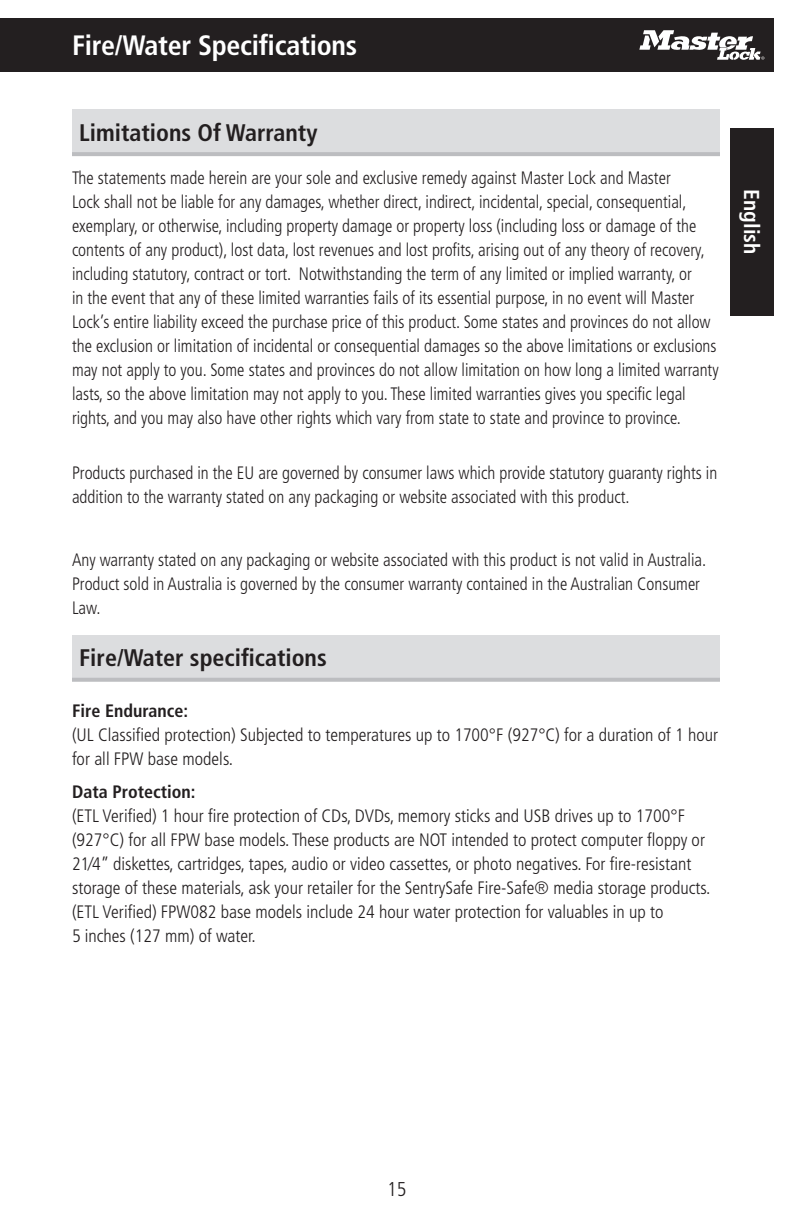
<style>
.page{position:relative;width:792px;height:1224px;background:#fff}
.page>*{position:absolute;margin:0;border:0;box-sizing:border-box;transform-origin:0 0}
.t1{font:700 condensed 28px "Frutiger";letter-spacing:-.01em;color:#fff}
.t2{font:700 condensed 24px "Frutiger";color:#231f20}
.t3{font:700 condensed 21.6px "Frutiger";color:#fff}
.t4{font:300 condensed 20px "Frutiger LT Std";color:#231f20}
.t5{font:300 condensed 18px/24px "Frutiger LT Std";color:#231f20;scale:.95 1}
.t6{font:300 condensed 18px/24px "Frutiger LT Std";color:#231f20}
.s1{font-family:"Frutiger";font-weight:700}
</style>
<div class="page">
<div style="left:0;top:18px;width:774px;height:54px;background:#231f20"></div>
<div style="left:731px;top:128px;width:43px;height:188px;background:#231f20"></div>
<svg style="left:639px;top:30px;width:125px;height:30px"></svg>
<div style="left:72px;top:109px;width:648px;height:45px;background:#dcdddf"></div>
<hr style="left:72px;top:152px;width:648px;height:4px;background:#bcbdc0">
<div style="left:72px;top:635px;width:648px;height:45px;background:#dcdddf"></div>
<svg style="left:72px;top:678px;width:648px;height:4px;background:#c0c1c3"></svg>
<p class="t1" style="left:72px;top:29px;width:287px">Fire/Water Specifications</p>
<p class="t2" style="left:79px;top:118px;width:240px">Limitations Of Warranty</p>
<p class="t5" style="left:72px;top:166px;width:632px">The statements made herein are your sole and exclusive remedy against Master Lock and Master</p>
<p class="t5" style="left:72px;top:190px;width:682px">Lock shall not be liable for any damages, whether direct, indirect, incidental, special, consequential, exemplary, or otherwise, including property damage or property loss (including loss or damage of the contents of any product), lost data, lost revenues and lost profits, arising out of any theory of recovery, including statutory, contract or tort. Notwithstanding the term of any limited or implied warranty, or<br>in the event that any of these limited warranties fails of its essential purpose, in no event will Master Lock’s entire liability exceed the purchase price of this product. Some states and provinces do not allow the exclusion or limitation of incidental or consequential damages so the above limitations or exclusions may not apply to you. Some states and provinces do not allow limitation on how long a limited warranty lasts, so the above limitation may not apply to you. These limited warranties gives you specific legal rights, and you may also have other rights which vary from state to state and province to province.</p>
<p class="t5" style="left:72px;top:461px;width:681px">Products purchased in the EU are governed by consumer laws which provide statutory guaranty rights in addition to the warranty stated on any packaging or website associated with this product.</p>
<p class="t5" style="left:72px;top:548px;width:669px">Any warranty stated on any packaging or website associated with this product is not valid in Australia.<br>Product sold in Australia is governed by the consumer warranty contained in the Australian Consumer<br>Law.</p>
<p class="t2" style="left:79px;top:644px;width:249px">Fire/Water specifications</p>
<p class="t6" style="left:72px;top:699px;width:648px"><span class="s1">Fire Endurance:<br></span>(UL Classified protection) Subjected to temperatures up to 1700°F (927°C) for a duration of 1 hour for all FPW base models.</p>
<p class="t6" style="left:72px;top:780px;width:640px"><span class="s1">Data Protection:<br></span>(ETL Verified) 1 hour fire protection of CDs, DVDs, memory sticks and USB drives up to 1700°F (927°C) for all FPW base models. These products are NOT intended to protect computer floppy or 21⁄4” diskettes, cartridges, tapes, audio or video cassettes, or photo negatives. For fire-resistant storage of these materials, ask your retailer for the SentrySafe Fire-Safe® media storage products. (ETL Verified) FPW082 base models include 24 hour water protection for valuables in up to<br>5 inches (127 mm) of water.</p>
<p class="t3" style="left:765px;top:189px;width:66px;rotate:90deg">English</p>
<p class="t4" style="left:387px;top:1177px;width:21px">15</p>
</div>
